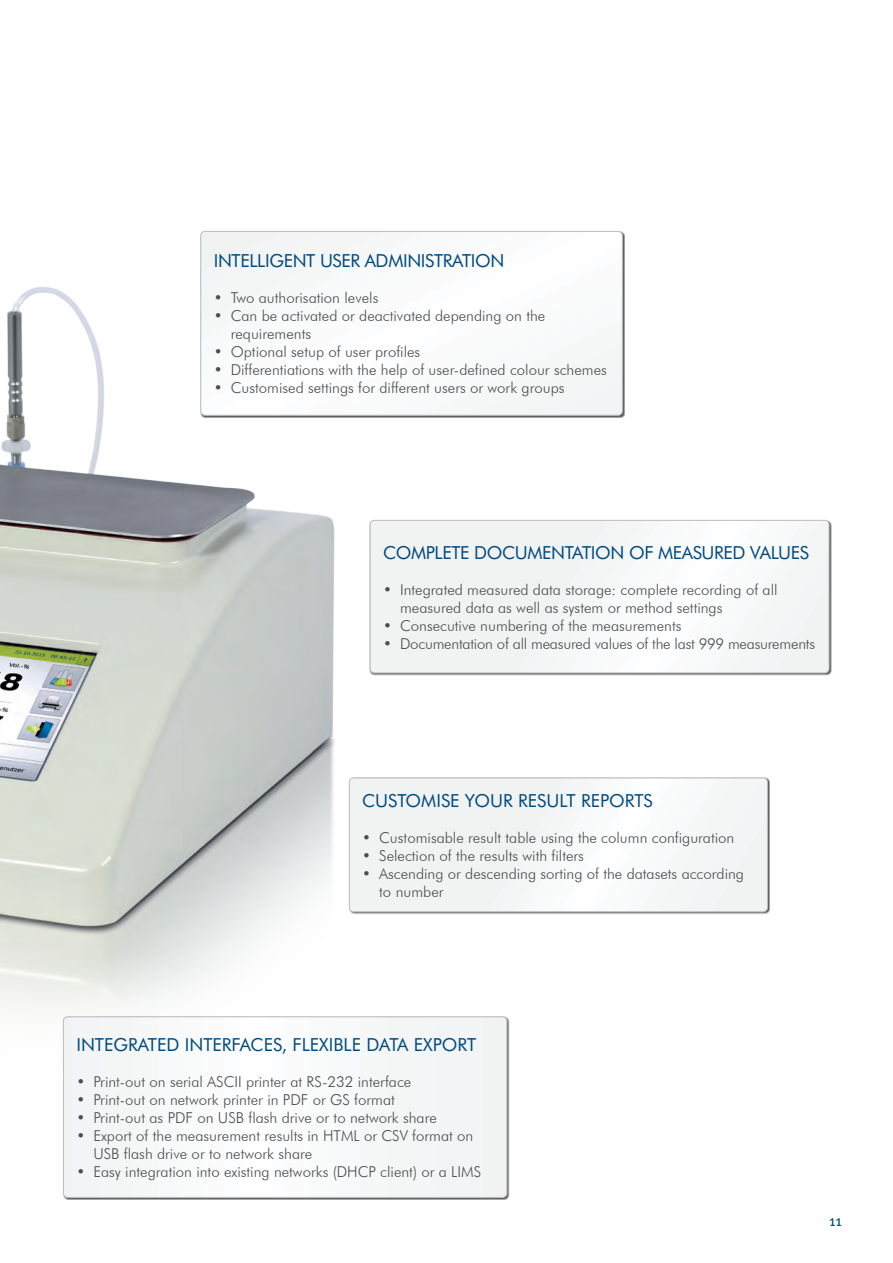
<style>
.page{position:relative;width:893px;height:1263px;background:#fff}
.page>*{position:absolute;margin:0;border:0;box-sizing:border-box;transform-origin:0 0}
.t1{font:18px "Futura BT";letter-spacing:-.02em;color:#004a7f}
.t2{font:18px "Futura BT";color:#004a7f}
.t3{font:300 15px/18px "Futura BT";color:#4b4c4d}
.t4{font:15px "Meta";color:#08527c}
</style>
<div class="page">
<svg style="left:201px;top:231px;width:421px;height:184px"></svg>
<div style="left:201px;top:231px;width:421px;height:184px;border:1px solid #bcbdc0;border-radius:4px"></div>
<svg style="left:370px;top:520px;width:459px;height:153px"></svg>
<div style="left:370px;top:520px;width:459px;height:153px;border:1px solid #bcbdc0;border-radius:4px"></div>
<div style="left:349px;top:777px;width:421px;height:138px;background:#231f20;opacity:.75"></div>
<svg style="left:370px;top:778px;width:397px;height:134px"></svg>
<div style="left:349px;top:778px;width:419px;height:134px;border:1px solid #bcbdc0;border-radius:4px"></div>
<img style="left:0;top:268px;width:370px;height:765px">
<div style="left:63px;top:1016px;width:447px;height:184px;background:#231f20;opacity:.75"></div>
<div style="left:63px;top:1017px;width:444px;height:180px;background:#f6f7f7"></div>
<div style="left:63px;top:1017px;width:444px;height:180px;border:1px solid #bcbdc0;border-radius:4px"></div>
<p class="t1" style="left:214px;top:249px;width:292px">INTELLIGENT USER ADMINISTRATION</p>
<p class="t3" style="left:214px;top:289px;width:166px">• Two authorisation levels</p>
<p class="t3" style="left:231px;top:307px;width:316px;text-indent:-17px">• Can be activated or deactivated depending on the requirements</p>
<p class="t3" style="left:214px;top:343px;width:208px">• Optional setup of user profiles</p>
<p class="t3" style="left:214px;top:361px;width:395px">• Differentiations with the help of user-defined colour schemes</p>
<p class="t3" style="left:214px;top:379px;width:352px">• Customised settings for different users or work groups</p>
<p class="t1" style="left:383px;top:541px;width:428px">COMPLETE DOCUMENTATION OF MEASURED VALUES</p>
<p class="t3" style="left:400px;top:580px;width:379px;text-indent:-17px">• Integrated measured data storage: complete recording of all measured data as well as system or method settings</p>
<p class="t3" style="left:383px;top:616px;width:300px">• Consecutive numbering of the measurements</p>
<p class="t3" style="left:383px;top:634px;width:434px">• Documentation of all measured values of the last 999 measurements</p>
<p class="t2" style="left:362px;top:789px;width:292px">CUSTOMISE YOUR RESULT REPORTS</p>
<p class="t3" style="left:362px;top:828px;width:374px">• Customisable result table using the column configuration</p>
<p class="t3" style="left:362px;top:846px;width:223px">• Selection of the results with filters</p>
<p class="t3" style="left:379px;top:864px;width:366px;text-indent:-17px">• Ascending or descending sorting of the datasets according to number</p>
<p class="t2" style="left:76px;top:1033px;width:401px">INTEGRATED INTERFACES, FLEXIBLE DATA EXPORT</p>
<p class="t3" style="left:76px;top:1073px;width:336px">• Print-out on serial ASCII printer at RS-232 interface</p>
<p class="t3" style="left:76px;top:1091px;width:320px">• Print-out on network printer in PDF or GS format</p>
<p class="t3" style="left:76px;top:1109px;width:362px">• Print-out as PDF on USB flash drive or to network share</p>
<p class="t3" style="left:93px;top:1127px;width:382px;text-indent:-17px">• Export of the measurement results in HTML or CSV format on<br>USB flash drive or to network share</p>
<p class="t3" style="left:76px;top:1163px;width:406px">• Easy integration into existing networks (DHCP client) or a LIMS</p>
<p class="t4" style="left:829px;top:1212px;width:14px">11</p>
</div>
